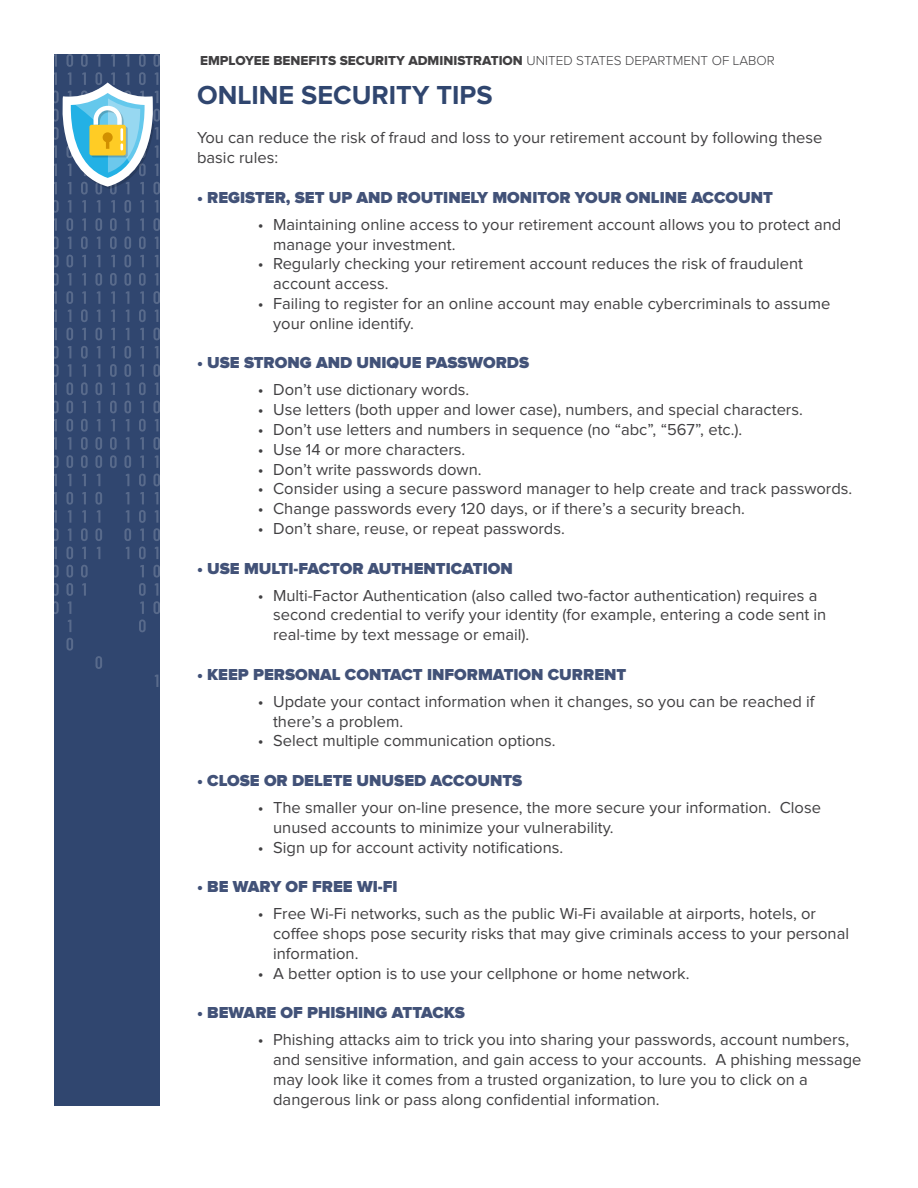
<style>
.page{position:relative;width:918px;height:1188px;background:#fff}
.page>*{position:absolute;margin:0;border:0;box-sizing:border-box;transform-origin:0 0}
.t1{font:700 27px "Proxima Nova";color:#30466f}
.t2{font:16.5px/19.8px "Proxima Nova";color:#414042}
.t3{font:900 16.5px "Proxima Nova";color:#425278}
.t4{font:13.5px "Proxima Nova Extrabld";color:#414042}
.s1{font-family:"Proxima Nova";font-weight:300}
</style>
<div class="page">
<div style="left:54px;top:54px;width:105px;height:1052px;background:#30466f"></div>
<svg style="left:155px;top:675px;width:3px;height:12px"></svg>
<svg style="left:95px;top:656px;width:7px;height:13px"></svg>
<svg style="left:55px;top:255px;width:4px;height:12px"></svg>
<svg style="left:55px;top:273px;width:4px;height:31px"></svg>
<svg style="left:55px;top:310px;width:2px;height:12px"></svg>
<svg style="left:55px;top:328px;width:2px;height:12px"></svg>
<svg style="left:55px;top:346px;width:4px;height:31px"></svg>
<svg style="left:55px;top:383px;width:2px;height:12px"></svg>
<svg style="left:55px;top:401px;width:4px;height:12px"></svg>
<svg style="left:55px;top:419px;width:2px;height:12px"></svg>
<svg style="left:55px;top:437px;width:4px;height:31px"></svg>
<svg style="left:55px;top:474px;width:2px;height:12px"></svg>
<svg style="left:55px;top:492px;width:2px;height:12px"></svg>
<svg style="left:55px;top:510px;width:4px;height:31px"></svg>
<svg style="left:55px;top:547px;width:2px;height:12px"></svg>
<svg style="left:55px;top:565px;width:4px;height:49px"></svg>
<svg style="left:66px;top:255px;width:7px;height:12px"></svg>
<svg style="left:66px;top:273px;width:7px;height:31px"></svg>
<svg style="left:68px;top:310px;width:3px;height:12px"></svg>
<svg style="left:66px;top:328px;width:7px;height:12px"></svg>
<svg style="left:68px;top:346px;width:3px;height:12px"></svg>
<svg style="left:66px;top:364px;width:7px;height:31px"></svg>
<svg style="left:66px;top:401px;width:7px;height:12px"></svg>
<svg style="left:66px;top:419px;width:7px;height:49px"></svg>
<svg style="left:68px;top:474px;width:3px;height:12px"></svg>
<svg style="left:66px;top:492px;width:7px;height:67px"></svg>
<svg style="left:66px;top:565px;width:7px;height:49px"></svg>
<svg style="left:68px;top:620px;width:3px;height:12px"></svg>
<svg style="left:66px;top:638px;width:7px;height:13px"></svg>
<svg style="left:82px;top:255px;width:4px;height:12px"></svg>
<svg style="left:81px;top:273px;width:7px;height:49px"></svg>
<svg style="left:82px;top:328px;width:4px;height:12px"></svg>
<svg style="left:81px;top:346px;width:7px;height:49px"></svg>
<svg style="left:82px;top:401px;width:4px;height:12px"></svg>
<svg style="left:81px;top:419px;width:7px;height:49px"></svg>
<svg style="left:82px;top:474px;width:4px;height:12px"></svg>
<svg style="left:82px;top:492px;width:4px;height:12px"></svg>
<svg style="left:81px;top:510px;width:7px;height:31px"></svg>
<svg style="left:82px;top:547px;width:4px;height:12px"></svg>
<svg style="left:81px;top:565px;width:7px;height:31px"></svg>
<svg style="left:97px;top:255px;width:3px;height:12px"></svg>
<svg style="left:95px;top:273px;width:7px;height:31px"></svg>
<svg style="left:97px;top:310px;width:3px;height:12px"></svg>
<svg style="left:95px;top:328px;width:7px;height:12px"></svg>
<svg style="left:97px;top:346px;width:3px;height:12px"></svg>
<svg style="left:95px;top:364px;width:7px;height:31px"></svg>
<svg style="left:97px;top:401px;width:3px;height:12px"></svg>
<svg style="left:97px;top:419px;width:3px;height:12px"></svg>
<svg style="left:95px;top:437px;width:7px;height:31px"></svg>
<svg style="left:97px;top:474px;width:3px;height:12px"></svg>
<svg style="left:95px;top:492px;width:7px;height:49px"></svg>
<svg style="left:97px;top:547px;width:3px;height:12px"></svg>
<svg style="left:111px;top:255px;width:4px;height:12px"></svg>
<svg style="left:110px;top:273px;width:7px;height:31px"></svg>
<svg style="left:111px;top:310px;width:4px;height:12px"></svg>
<svg style="left:111px;top:328px;width:4px;height:12px"></svg>
<svg style="left:111px;top:346px;width:4px;height:12px"></svg>
<svg style="left:110px;top:364px;width:7px;height:13px"></svg>
<svg style="left:111px;top:383px;width:4px;height:12px"></svg>
<svg style="left:110px;top:401px;width:7px;height:12px"></svg>
<svg style="left:111px;top:419px;width:4px;height:12px"></svg>
<svg style="left:110px;top:437px;width:7px;height:31px"></svg>
<svg style="left:124px;top:255px;width:7px;height:12px"></svg>
<svg style="left:124px;top:273px;width:7px;height:31px"></svg>
<svg style="left:126px;top:310px;width:3px;height:12px"></svg>
<svg style="left:126px;top:328px;width:3px;height:12px"></svg>
<svg style="left:124px;top:346px;width:7px;height:31px"></svg>
<svg style="left:126px;top:383px;width:3px;height:12px"></svg>
<svg style="left:124px;top:401px;width:7px;height:12px"></svg>
<svg style="left:126px;top:419px;width:3px;height:12px"></svg>
<svg style="left:124px;top:437px;width:7px;height:31px"></svg>
<svg style="left:126px;top:474px;width:3px;height:12px"></svg>
<svg style="left:126px;top:492px;width:3px;height:12px"></svg>
<svg style="left:124px;top:510px;width:7px;height:31px"></svg>
<svg style="left:126px;top:547px;width:3px;height:12px"></svg>
<svg style="left:140px;top:255px;width:4px;height:12px"></svg>
<svg style="left:139px;top:273px;width:7px;height:49px"></svg>
<svg style="left:140px;top:328px;width:4px;height:12px"></svg>
<svg style="left:140px;top:346px;width:4px;height:12px"></svg>
<svg style="left:139px;top:364px;width:7px;height:31px"></svg>
<svg style="left:140px;top:401px;width:4px;height:12px"></svg>
<svg style="left:139px;top:419px;width:7px;height:49px"></svg>
<svg style="left:139px;top:474px;width:7px;height:12px"></svg>
<svg style="left:140px;top:492px;width:4px;height:12px"></svg>
<svg style="left:139px;top:510px;width:7px;height:49px"></svg>
<svg style="left:140px;top:565px;width:4px;height:12px"></svg>
<svg style="left:139px;top:583px;width:7px;height:49px"></svg>
<svg style="left:155px;top:255px;width:3px;height:12px"></svg>
<svg style="left:153px;top:273px;width:7px;height:31px"></svg>
<svg style="left:155px;top:310px;width:3px;height:12px"></svg>
<svg style="left:153px;top:328px;width:7px;height:12px"></svg>
<svg style="left:155px;top:346px;width:3px;height:12px"></svg>
<svg style="left:153px;top:364px;width:7px;height:13px"></svg>
<svg style="left:155px;top:383px;width:3px;height:12px"></svg>
<svg style="left:153px;top:401px;width:7px;height:12px"></svg>
<svg style="left:155px;top:419px;width:3px;height:12px"></svg>
<svg style="left:153px;top:437px;width:7px;height:31px"></svg>
<svg style="left:153px;top:474px;width:7px;height:12px"></svg>
<svg style="left:155px;top:492px;width:3px;height:12px"></svg>
<svg style="left:153px;top:510px;width:7px;height:31px"></svg>
<svg style="left:155px;top:547px;width:3px;height:12px"></svg>
<svg style="left:153px;top:565px;width:7px;height:49px"></svg>
<svg style="left:55px;top:54px;width:105px;height:195px"></svg>
<p class="t4" style="left:200px;top:52px;width:576px">EMPLOYEE BENEFITS SECURITY ADMINISTRATION <span class="s1">UNITED STATES DEPARTMENT OF LABOR</span></p>
<h1 class="t1" style="left:197px;top:79px;width:297px">ONLINE SECURITY TIPS</h1>
<p class="t2" style="left:197px;top:128px;width:627px">You can reduce the risk of fraud and loss to your retirement account by following these basic rules:</p>
<h2 class="t3" style="left:197px;top:188px;width:577px">• REGISTER, SET UP AND ROUTINELY MONITOR YOUR ONLINE ACCOUNT</h2>
<p class="t2" style="left:273px;top:215px;width:570px;text-indent:-15px">• Maintaining online access to your retirement account allows you to protect and manage your investment.</p>
<p class="t2" style="left:273px;top:254px;width:531px;text-indent:-15px">• Regularly checking your retirement account reduces the risk of fraudulent account access.</p>
<p class="t2" style="left:273px;top:294px;width:559px;text-indent:-15px">• Failing to register for an online account may enable cybercriminals to assume your online identify.</p>
<h2 class="t3" style="left:197px;top:353px;width:334px">• USE STRONG AND UNIQUE PASSWORDS</h2>
<p class="t2" style="left:258px;top:380px;width:213px">• Don’t use dictionary words.</p>
<p class="t2" style="left:258px;top:400px;width:547px">• Use letters (both upper and lower case), numbers, and special characters.</p>
<p class="t2" style="left:258px;top:420px;width:486px">• Don’t use letters and numbers in sequence (no “abc”, “567”, etc.).</p>
<p class="t2" style="left:258px;top:440px;width:209px">• Use 14 or more characters.</p>
<p class="t2" style="left:258px;top:460px;width:225px">• Don’t write passwords down.</p>
<p class="t2" style="left:258px;top:479px;width:596px">• Consider using a secure password manager to help create and track passwords.</p>
<p class="t2" style="left:258px;top:499px;width:489px">• Change passwords every 120 days, or if there’s a security breach.</p>
<p class="t2" style="left:258px;top:519px;width:309px">• Don’t share, reuse, or repeat passwords.</p>
<h2 class="t3" style="left:197px;top:559px;width:317px">• USE MULTI-FACTOR AUTHENTICATION</h2>
<p class="t2" style="left:273px;top:586px;width:555px;text-indent:-15px">• Multi-Factor Authentication (also called two-factor authentication) requires a second credential to verify your identity (for example, entering a code sent in real-time by text message or email).</p>
<h2 class="t3" style="left:197px;top:665px;width:431px">• KEEP PERSONAL CONTACT INFORMATION CURRENT</h2>
<p class="t2" style="left:273px;top:692px;width:543px;text-indent:-15px">• Update your contact information when it changes, so you can be reached if there’s a problem.</p>
<p class="t2" style="left:258px;top:731px;width:299px">• Select multiple communication options.</p>
<h2 class="t3" style="left:197px;top:771px;width:327px">• CLOSE OR DELETE UNUSED ACCOUNTS</h2>
<p class="t2" style="left:273px;top:798px;width:549px;text-indent:-15px">• The smaller your on-line presence, the more secure your information. Close unused accounts to minimize your vulnerability.</p>
<p class="t2" style="left:258px;top:838px;width:307px">• Sign up for account activity notifications.</p>
<h2 class="t3" style="left:197px;top:877px;width:202px">• BE WARY OF FREE WI-FI</h2>
<p class="t2" style="left:273px;top:904px;width:578px;text-indent:-15px">• Free Wi-Fi networks, such as the public Wi-Fi available at airports, hotels, or coffee shops pose security risks that may give criminals access to your personal information.</p>
<p class="t2" style="left:258px;top:964px;width:433px">• A better option is to use your cellphone or home network.</p>
<h2 class="t3" style="left:197px;top:1003px;width:269px">• BEWARE OF PHISHING ATTACKS</h2>
<p class="t2" style="left:273px;top:1030px;width:590px;text-indent:-15px">• Phishing attacks aim to trick you into sharing your passwords, account numbers, and sensitive information, and gain access to your accounts. A phishing message may look like it comes from a trusted organization, to lure you to click on a dangerous link or pass along confidential information.</p>
</div>
